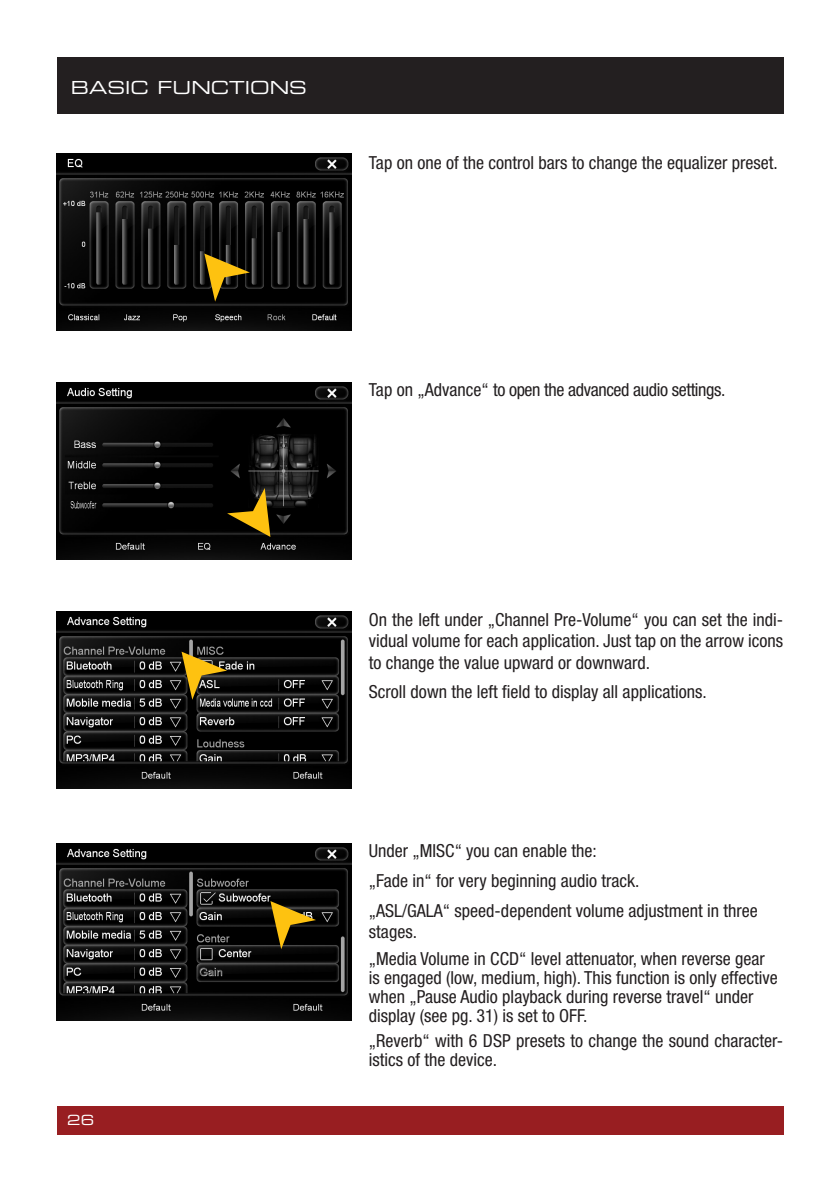
<style>
.page{position:relative;width:840px;height:1191px;background:#fff}
.page>*{position:absolute;margin:0;border:0;box-sizing:border-box;transform-origin:0 0}
.t1{font:condensed 18px/19px "Helvetica Neue";color:#231f20}
.t2{font:condensed 18px "Helvetica Neue";letter-spacing:-.02em;color:#231f20}
.t3{font:18px "Eurostile Extended Two";color:#fff}
.t4{font:14px "Eurostile Extended Two";color:#fff}
</style>
<div class="page">
<div style="left:57px;top:1106px;width:725px;height:28px;background:#981e21"></div>
<div style="left:57px;top:57px;width:725px;height:56px;background:#231f20"></div>
<img style="left:57px;top:153px;width:294px;height:177px">
<svg style="left:204px;top:253px;width:46px;height:49px;background:#56430b"></svg>
<img style="left:57px;top:382px;width:294px;height:177px">
<svg style="left:227px;top:488px;width:43px;height:49px;background:#5a460a"></svg>
<img style="left:57px;top:611px;width:294px;height:177px">
<svg style="left:181px;top:651px;width:46px;height:49px;background:#6b5820"></svg>
<img style="left:57px;top:843px;width:294px;height:177px">
<svg style="left:270px;top:901px;width:46px;height:48px;background:#5b480e"></svg>
<p class="t3" style="left:71px;top:75px;width:237px">BASIC FUNCTIONS</p>
<p class="t1" style="left:368px;top:153px;width:410px">Tap on one of the control bars to change the equalizer preset.</p>
<p class="t2" style="left:368px;top:379px;width:358px">Tap on „Advance“ to open the advanced audio settings.</p>
<p class="t4" style="left:67px;top:1110px;width:28px">26</p>
<p class="t1" style="left:368px;top:608px;width:415px;line-height:21.6px;text-align:justify">On the left under „Channel Pre-Volume“ you can set the indi&shy;vidual volume for each application. Just tap on the arrow icons to change the value upward or downward.</p>
<p class="t1" style="left:368px;top:682px;width:339px">Scroll down the left field to display all applications.</p>
<p class="t1" style="left:368px;top:836px;width:390px;line-height:29.6px">Under „MISC“ you can enable the:<br>„Fade in“ for very beginning audio track.<br>„ASL/GALA“ speed-dependent volume adjustment in three</p>
<p class="t1" style="left:368px;top:918px;width:397px;line-height:27px">stages.<br>„Media Volume in CCD“ level attenuator, when reverse gear</p>
<p class="t1" style="left:368px;top:968px;width:410px">is engaged (low, medium, high). This function is only effective when „Pause Audio playback during reverse travel“ under display (see pg. 31) is set to OFF.</p>
<p class="t1" style="left:368px;top:1031px;width:415px">„Reverb“ with 6 DSP presets to change the sound character&shy;istics of the device.</p>
</div>
